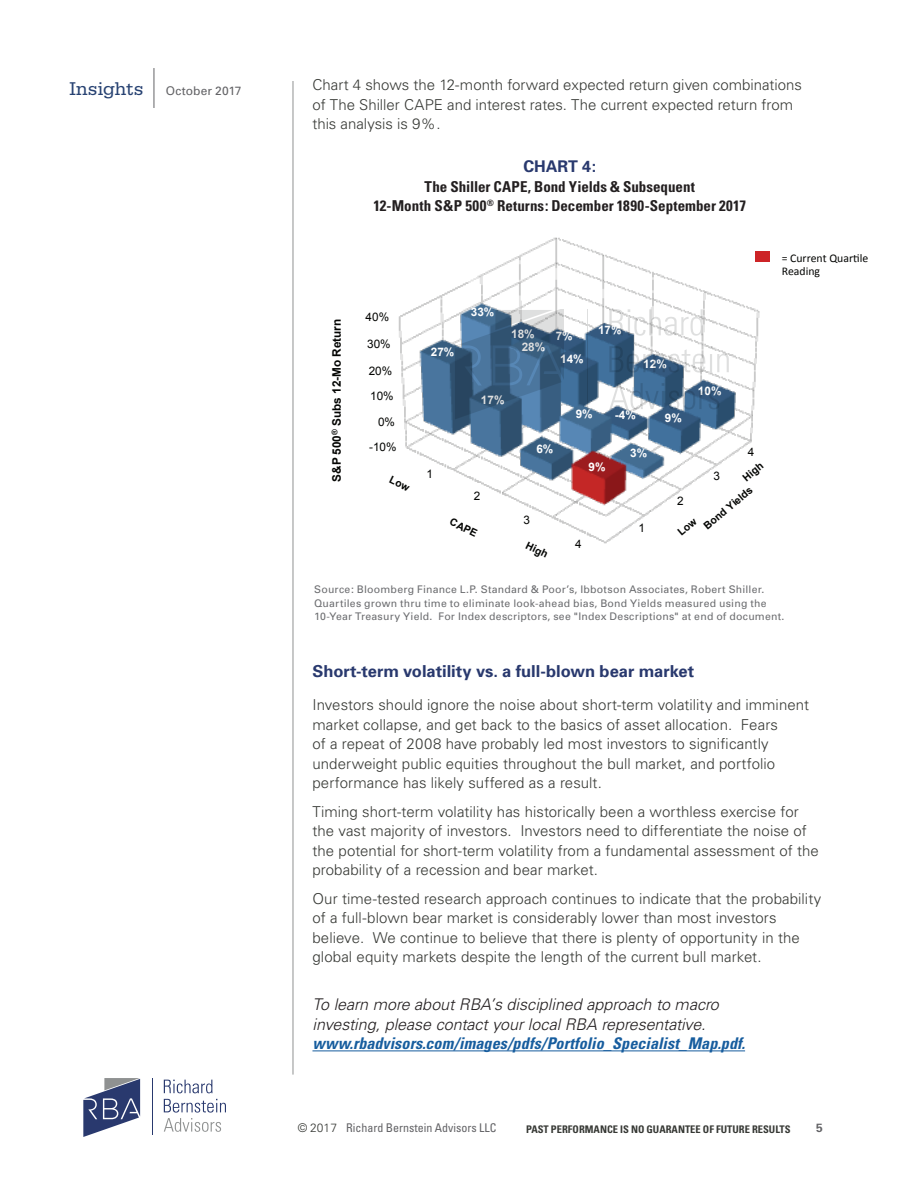
<style>
.page{position:relative;width:918px;height:1188px;background:#fff}
.page>*{position:absolute;margin:0;border:0;box-sizing:border-box;transform-origin:0 0}
.t1{font:19.5px "Serifa";letter-spacing:-.005em;color:#274272}
.t2{font:700 16.5px "Univers";color:#29396e}
.t3{font:italic 300 16.2px/19.5px "Univers";color:#231f20}
.t4{font:italic 700 condensed 16.2px "Univers";letter-spacing:.005em;color:#175d9e}
.t5{font:700 16.2px "Univers";color:#29396e}
.t6{font:300 15px/19.5px "Univers";letter-spacing:.005em;color:#373935}
.t7{font:700 condensed 15px/19.5px "Univers";color:#231f20;text-align:center}
.t8{font:condensed 12px "Univers";color:#636366}
.t9{font:12px "Univers";letter-spacing:.005em;color:#636366}
.t10{font:700 12px "Univers";color:#636366}
.t11{font:700 11.7px "Arial";color:#fff}
.t12{font:11.7px "Arial";color:#040503}
.t13{font:700 11.7px "Arial";color:#040503}
.t14{font:11.7px/13px "Calibri";color:#040503}
.t15{font:10.5px/13.5px "Univers";letter-spacing:.025em;color:#6c6d70}
.t16{font:700 condensed 10.5px "Univers";color:#373935}
.t17{font:700 10.5px "Arial";color:#040503}
.s1{font-weight:300;font-stretch:normal;color:#373935}
</style>
<div class="page">
<hr style="left:293px;top:81px;width:1px;height:994px;background:#8f9191">
<hr style="left:154px;top:68px;width:1px;height:40px;background:#636366">
<svg style="left:83px;top:1078px;width:57px;height:59px"></svg>
<hr style="left:152px;top:1078px;width:1px;height:57px;background:#29396e">
<svg style="left:164px;top:1080px;width:49px;height:13px"></svg>
<svg style="left:164px;top:1099px;width:62px;height:33px"></svg>
<hr style="left:312px;top:1050px;width:433px;height:1px;background:#175d9e">
<img style="left:398px;top:237px;width:372px;height:307px">
<div style="left:756px;top:252px;width:14px;height:10px;background:#cd2427"></div>
<svg style="left:455px;top:310px;width:109px;height:109px;background:#4d708f"></svg>
<svg style="left:609px;top:383px;width:110px;height:26px"></svg>
<hr style="left:587px;top:310px;width:1px;height:106px;background:#8f9191">
<svg style="left:609px;top:310px;width:94px;height:26px"></svg>
<svg style="left:609px;top:346px;width:120px;height:27px"></svg>
<svg style="left:678px;top:519px;width:20px;height:17px"></svg>
<svg style="left:398px;top:476px;width:12px;height:15px"></svg>
<h1 class="t1" style="left:70px;top:78px;width:76px">Insights</h1>
<p class="t9" style="left:166px;top:83px;width:77px">October 2017</p>
<p class="t6" style="left:312px;top:75px;width:491px">Chart 4 shows the 12-month forward expected return given combinations of The Shiller CAPE and interest rates. The current expected return from this analysis is 9%.</p>
<p class="t13" style="left:329px;top:482px;width:164px;rotate:-90deg">S&amp;P 500<sup>®</sup> Subs 12-Mo Return</p>
<p class="t5" style="left:523px;top:157px;width:74px">CHART 4:</p>
<p class="t7" style="left:373px;top:176px;width:374px">The Shiller CAPE, Bond Yields &amp; Subsequent<br>12-Month S&amp;P 500<sup>®</sup> Returns: December 1890-September 2017</p>
<p class="t12" style="left:366px;top:310px;width:25px">40%</p>
<p class="t12" style="left:367px;top:336px;width:25px">30%</p>
<p class="t12" style="left:369px;top:363px;width:25px">20%</p>
<p class="t12" style="left:370px;top:389px;width:25px">10%</p>
<p class="t12" style="left:378px;top:414px;width:18px">0%</p>
<p class="t12" style="left:369px;top:439px;width:29px">-10%</p>
<p class="t11" style="left:431px;top:344px;width:25px">27%</p>
<p class="t11" style="left:471px;top:305px;width:25px">33%</p>
<p class="t11" style="left:511px;top:326px;width:25px">18%</p>
<p class="t11" style="left:522px;top:339px;width:25px">28%</p>
<p class="t11" style="left:556px;top:328px;width:18px">7%</p>
<p class="t11" style="left:560px;top:351px;width:25px">14%</p>
<p class="t11" style="left:598px;top:322px;width:25px">17%</p>
<p class="t11" style="left:643px;top:356px;width:25px">12%</p>
<p class="t11" style="left:481px;top:392px;width:25px">17%</p>
<p class="t12" style="left:426px;top:466px;width:8px">1</p>
<p class="t12" style="left:474px;top:488px;width:8px">2</p>
<p class="t17" style="left:454px;top:515px;width:31px;rotate:26deg">CAPE</p>
<p class="t11" style="left:536px;top:441px;width:18px">6%</p>
<p class="t12" style="left:523px;top:512px;width:8px">3</p>
<p class="t17" style="left:530px;top:539px;width:25px;rotate:26deg">High</p>
<p class="t11" style="left:576px;top:406px;width:18px">9%</p>
<p class="t11" style="left:589px;top:459px;width:18px">9%</p>
<p class="t12" style="left:575px;top:537px;width:8px">4</p>
<p class="t11" style="left:615px;top:407px;width:22px">-4%</p>
<p class="t11" style="left:665px;top:411px;width:18px">9%</p>
<p class="t11" style="left:630px;top:445px;width:18px">3%</p>
<p class="t12" style="left:639px;top:520px;width:8px">1</p>
<p class="t12" style="left:677px;top:494px;width:8px">2</p>
<p class="t11" style="left:698px;top:383px;width:25px">10%</p>
<p class="t12" style="left:748px;top:445px;width:8px">4</p>
<p class="t17" style="left:740px;top:474px;width:25px;rotate:-40deg">High</p>
<p class="t17" style="left:701px;top:522px;width:62px;rotate:-40deg">Bond Yields</p>
<p class="t12" style="left:713px;top:469px;width:8px">3</p>
<p class="t14" style="left:782px;top:252px;width:88px">= Current Quar+le<br>Reading</p>
<p class="t15" style="left:314px;top:583px;width:472px">Source: Bloomberg Finance L.P. Standard &amp; Poor’s, Ibbotson Associates, Robert Shiller.<br>Quartiles grown thru time to eliminate look-ahead bias, Bond Yields measured using the<br>10-Year Treasury Yield. For Index descriptors, see "Index Descriptions" at end of document.</p>
<p class="t2" style="left:312px;top:661px;width:383px">Short-term volatility vs. a full-blown bear market</p>
<p class="t6" style="left:312px;top:695px;width:498px">Investors should ignore the noise about short-term volatility and imminent market collapse, and get back to the basics of asset allocation. Fears<br>of a repeat of 2008 have probably led most investors to significantly underweight public equities throughout the bull market, and portfolio performance has likely suffered as a result.</p>
<p class="t6" style="left:312px;top:802px;width:508px">Timing short-term volatility has historically been a worthless exercise for the vast majority of investors. Investors need to differentiate the noise of the potential for short-term volatility from a fundamental assessment of the probability of a recession and bear market.</p>
<p class="t6" style="left:312px;top:889px;width:510px">Our time-tested research approach continues to indicate that the probability of a full-blown bear market is considerably lower than most investors believe. We continue to believe that there is plenty of opportunity in the global equity markets despite the length of the current bull market.</p>
<p class="t3" style="left:312px;top:995px;width:408px">To learn more about RBA’s disciplined approach to macro investing, please contact your local RBA representative.</p>
<p class="t4" style="left:312px;top:1034px;width:434px">www.rbadvisors.com/images/pdfs/Portfolio_Specialist_Map.pdf.</p>
<p class="t8" style="left:298px;top:1120px;width:200px"><span class="s1">© 2017</span> Richard Bernstein Advisors LLC</p>
<p class="t16" style="left:526px;top:1122px;width:266px">PAST PERFORMANCE IS NO GUARANTEE OF FUTURE RESULTS</p>
<p class="t10" style="left:816px;top:1121px;width:8px">5</p>
</div>
